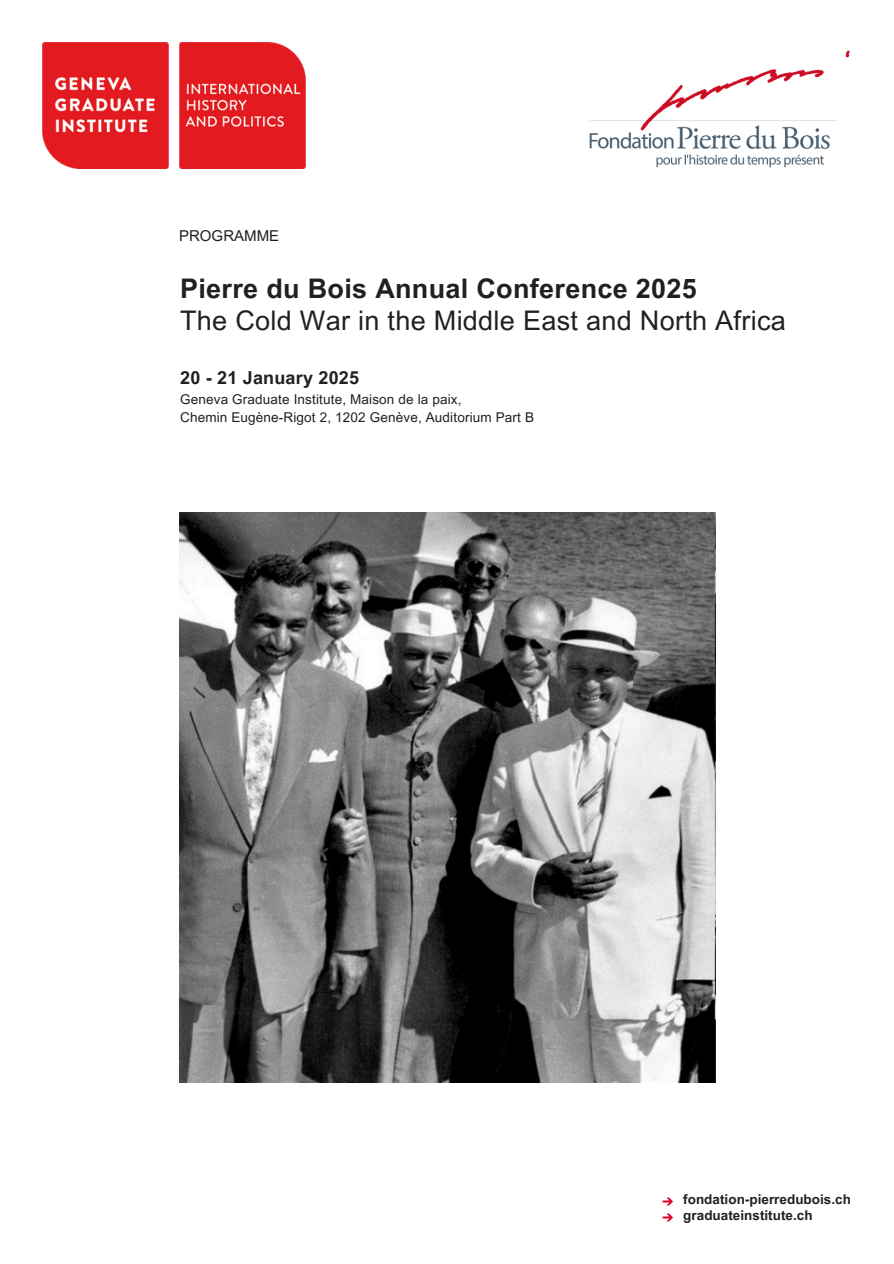
<style>
.page{position:relative;width:894px;height:1264px;background:#fff}
.page>*{position:absolute;margin:0;border:0;box-sizing:border-box;transform-origin:0 0}
.t1{font:27px "Arial MT Pro";letter-spacing:.01em;color:#231f20}
.t2{font:700 27px "Arial MT Pro";letter-spacing:.01em;color:#231f20}
.t3{font:700 18px "Arial MT Pro";letter-spacing:.01em;color:#231f20}
.t4{font:15px "Arial MT Pro";color:#231f20}
.t5{font:13.5px/18px "Arial MT Pro";letter-spacing:.01em;color:#231f20}
.t6{font:700 13.5px/15.8px "Arial MT Pro";color:#231f20}
.t7{font:700 13.5px "Garet";color:#e20020}
</style>
<div class="page">
<img style="left:43px;top:43px;width:262px;height:126px">
<img style="left:589px;top:50px;width:261px;height:117px">
<img style="left:179px;top:512px;width:535px;height:570px">
<p class="t4" style="left:179px;top:230px;width:102px">PROGRAMME</p>
<p class="t2" style="left:180px;top:279px;width:518px">Pierre du Bois Annual Conference 2025</p>
<h3 class="t1" style="left:180px;top:310px;width:607px">The Cold War in the Middle East and North Africa</h3>
<h1 class="t3" style="left:180px;top:371px;width:180px">20 - 21 January 2025</h1>
<h1 class="t5" style="left:180px;top:392px;width:355px">Geneva Graduate Institute, Maison de la paix,<br>Chemin Eugène-Rigot 2, 1202 Genève, Auditorium Part B</h1>
<h4 class="t7" style="left:661px;top:1191px;width:14px">→</h4>
<p class="t7" style="left:661px;top:1207px;width:14px">→</p>
<h2 class="t6" style="left:683px;top:1192px;width:169px">fondation-pierredubois.ch graduateinstitute.ch</h2>
</div>
